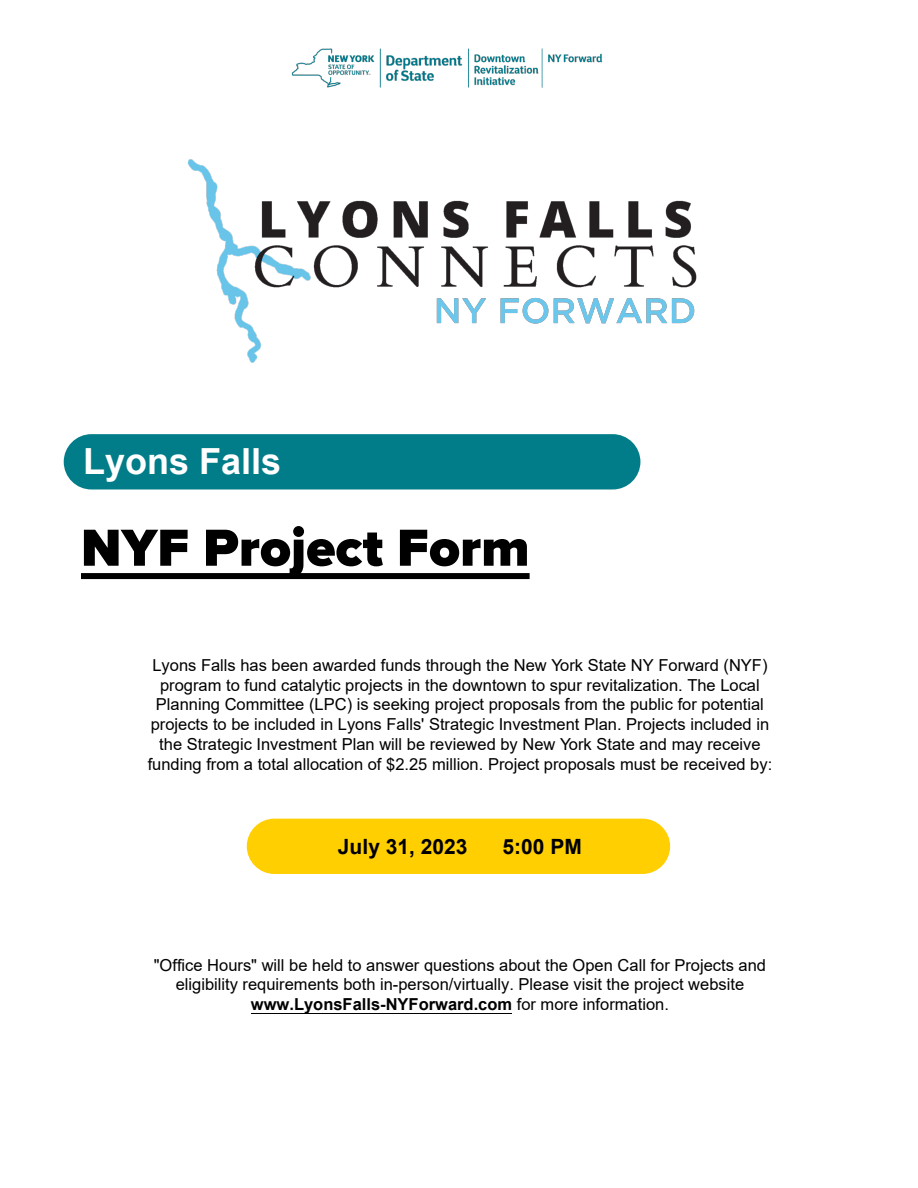
<style>
.page{position:relative;width:918px;height:1188px;background:#fff}
.page>*{position:absolute;margin:0;border:0;box-sizing:border-box;transform-origin:0 0}
.t1{font:900 54px "Proxima Nova";color:#000}
.t2{font:700 36px "Arial";color:#fff}
.t3{font:700 21px "Arial";color:#000}
.t4{font:16.5px/19.8px "Arial";color:#000;text-align:center}
.s1{font-weight:700}
</style>
<div class="page">
<div style="left:64px;top:434px;width:576px;height:55px;background:#007d89;border-radius:28px"></div>
<div style="left:247px;top:819px;width:423px;height:55px;background:#ffcf01;border-radius:28px"></div>
<div style="left:81px;top:573px;width:449px;height:6px;background:#000"></div>
<hr style="left:251px;top:1013px;width:261px;height:1px;background:#000">
<img style="left:292px;top:48px;width:311px;height:40px">
<img style="left:187px;top:159px;width:510px;height:204px">
<h2 class="t2" style="left:83px;top:436px;width:200px">Lyons Falls</h2>
<h1 class="t1" style="left:81px;top:507px;width:450px">NYF Project Form</h1>
<p class="t4" style="left:148px;top:655px;width:626px">Lyons Falls has been awarded funds through the New York State NY Forward (NYF) program to fund catalytic projects in the downtown to spur revitalization. The Local Planning Committee (LPC) is seeking project proposals from the public for potential projects to be included in Lyons Falls' Strategic Investment Plan. Projects included in the Strategic Investment Plan will be reviewed by New York State and may receive funding from a total allocation of $2.25 million. Project proposals must be received by:</p>
<p class="t3" style="left:338px;top:832px;width:131px">July 31, 2023</p>
<p class="t3" style="left:503px;top:832px;width:81px">5:00 PM</p>
<p class="t4" style="left:154px;top:955px;width:614px">"Office Hours" will be held to answer questions about the Open Call for Projects and eligibility requirements both in-person/virtually. Please visit the project website <span class="s1">www.LyonsFalls-NYForward.com</span> for more information.</p>
</div>
